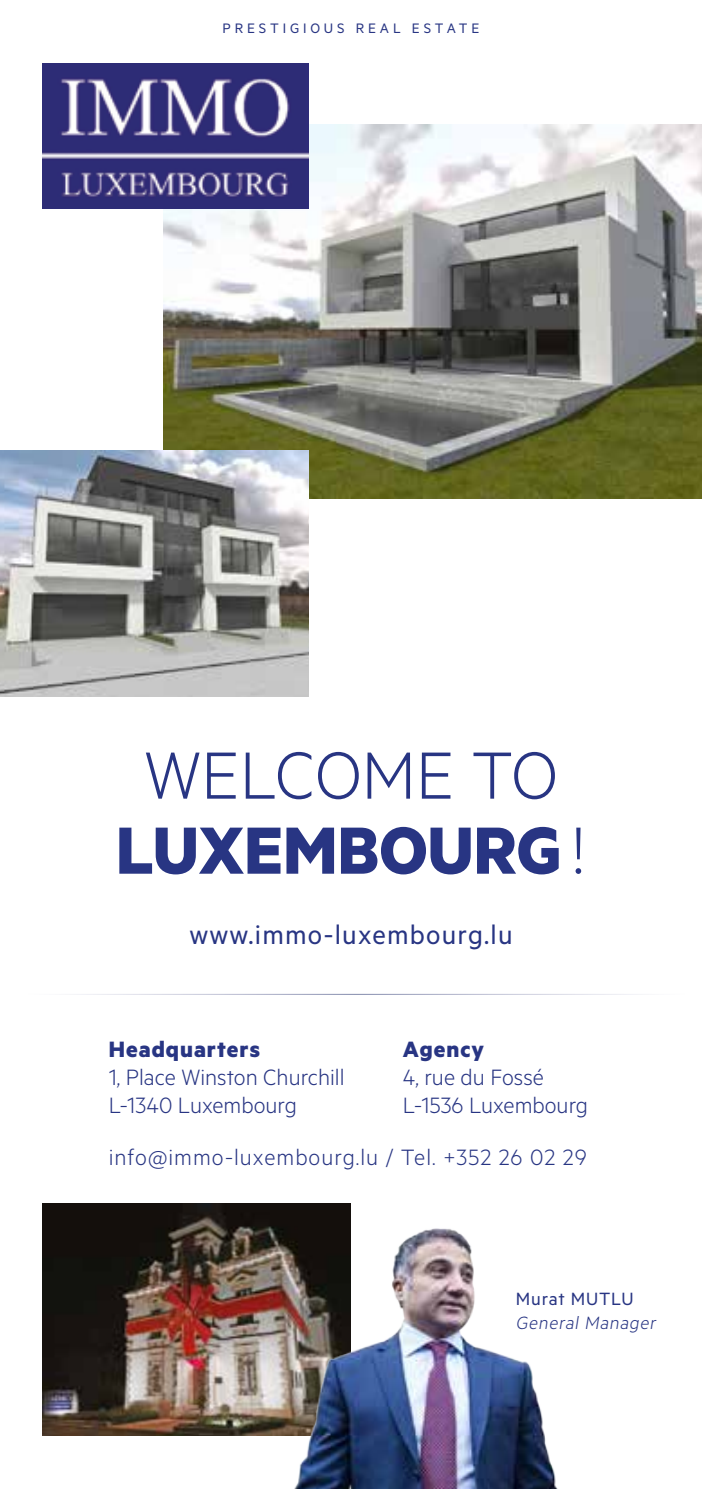
<style>
.page{position:relative;width:702px;height:1489px;background:#fff}
.page>*{position:absolute;margin:0;border:0;box-sizing:border-box;transform-origin:0 0}
.t1{font:300 75px/75px "Metric";color:#283583;text-align:center}
.t2{font:30px "Metric";letter-spacing:.04em;color:#283583}
.t3{font:300 25px/27.8px "Metric";color:#283583}
.t4{font:300 25px "Metric";letter-spacing:.04em;color:#283583}
.t5{font:700 25px "Metric";letter-spacing:.04em;color:#283583}
.t6{font:italic 300 20px "Metric";color:#283583}
.t7{font:20px "Metric";letter-spacing:.04em;color:#283583}
.t8{font:15.5px "Metric";letter-spacing:.25em;color:#283583}
.s1{font-weight:700}
</style>
<div class="page">
<hr style="left:701px;top:0;width:1px;height:570px;background:#93d5f6">
<img style="left:164px;top:124px;width:538px;height:374px">
<img style="left:0;top:451px;width:308px;height:245px">
<img style="left:43px;top:1203px;width:307px;height:232px">
<img style="left:43px;top:63px;width:265px;height:145px">
<img style="left:216px;top:1208px;width:341px;height:280px">
<p class="t8" style="left:222px;top:19px;width:258px">PRESTIGIOUS REAL ESTATE</p>
<h1 class="t1" style="left:116px;top:734px;width:471px">WELCOME TO<br><span class="s1">LUXEMBOURG</span>!</h1>
<p class="t2" style="left:189px;top:916px;width:325px">www.immo-luxembourg.lu</p>
<p class="t5" style="left:109px;top:1034px;width:153px">Headquarters</p>
<p class="t3" style="left:109px;top:1062px;width:237px">1, Place Winston Churchill<br>L-1340 Luxembourg</p>
<p class="t5" style="left:403px;top:1034px;width:83px">Agency</p>
<p class="t3" style="left:403px;top:1062px;width:187px">4, rue du Fossé<br>L-1536 Luxembourg</p>
<p class="t4" style="left:109px;top:1142px;width:479px">info@immo-luxembourg.lu / Tel. +352 26 02 29</p>
<p class="t7" style="left:516px;top:1287px;width:119px">Murat MUTLU</p>
<p class="t6" style="left:516px;top:1311px;width:144px">General Manager</p>
</div>
